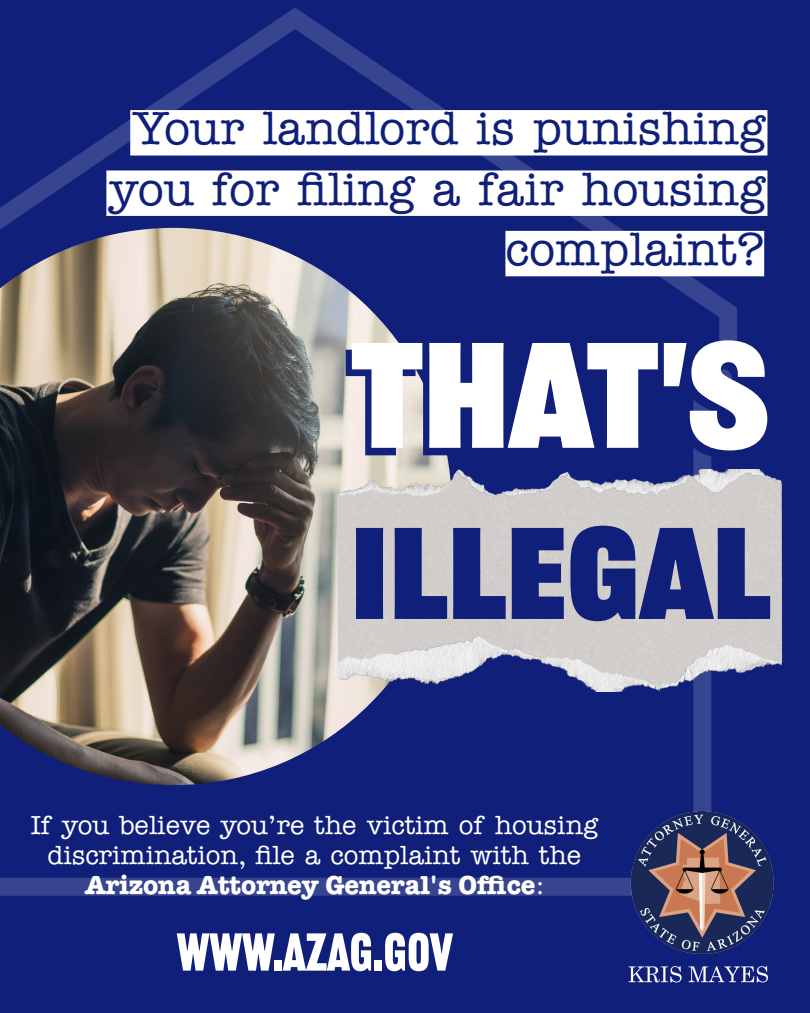
<style>
.page{position:relative;width:810px;height:1013px;background:#fff}
.page>*{position:absolute;margin:0;border:0;box-sizing:border-box;transform-origin:0 0}
.t1{font:700 146.5px "Railroad Gothic ATF";color:#fff}
.t2{font:700 127.2px "Railroad Gothic ATF";color:#10207a}
.t3{font:52px "Railroad Gothic ATF";color:#fff}
.t4{font:500 46.8px/60.4px "American Typewriter ITC Pro";color:#10207a;text-align:right}
.t5{font:500 26.3px/30px "American Typewriter ITC Pro";color:#fff;text-align:center}
.s1{font-weight:700}
</style>
<div class="page">
<div style="left:0;top:0;width:810px;height:1012px;background:#10207a"></div>
<img style="left:0;top:7px;width:754px;height:889px">
<img style="left:0;top:228px;width:452px;height:557px">
<svg style="left:106px;top:110px;width:661px;height:166px;fill:#fff"></svg>
<img style="left:628px;top:966px;width:140px;height:17px">
<img style="left:619px;top:811px;width:155px;height:143px">
<img style="left:336px;top:520px;width:447px;height:171px">
<img style="left:297px;top:282px;width:485px;height:238px">
<h3 class="t4" style="left:109px;top:98px;width:657px">Your landlord is punishing you for filing a fair housing complaint?</h3>
<h1 class="t1" style="left:351px;top:302px;width:420px">THAT'S</h1>
<h2 class="t2" style="left:351px;top:493px;width:422px">ILLEGAL</h2>
<p class="t5" style="left:31px;top:809px;width:568px">If you believe you’re the victim of housing discrimination, file a complaint with the<br><span class="s1">Arizona Attorney General's Office</span>:</p>
<h3 class="t3" style="left:177px;top:921px;width:277px">WWW.AZAG.GOV</h3>
</div>
